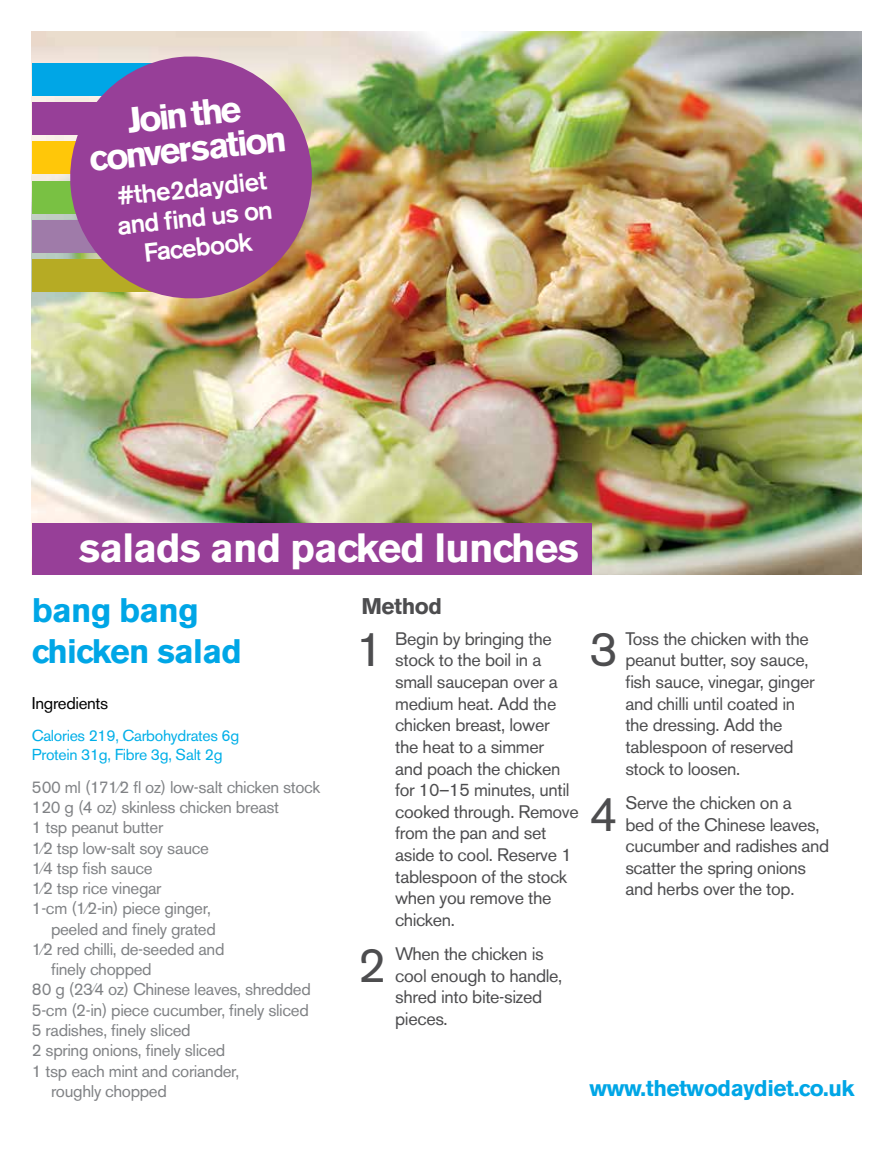
<style>
.page{position:relative;width:893px;height:1149px;background:#fff}
.page>*{position:absolute;margin:0;border:0;box-sizing:border-box;transform-origin:0 0}
.t1{font:48.6px "Akzidenz Grotesk BE";color:#4d4d4f}
.t2{font:700 40.5px "Akzidenz Grotesk BE";letter-spacing:-.02em;color:#fff}
.t3{font:700 35.77px/34.2px "Akzidenz Grotesk BE";color:#fff;text-align:center}
.t4{font:700 33.75px/40.5px "Akzidenz Grotesk BE";letter-spacing:-.02em;color:#00a6e6}
.t5{font:500 26.1px/29.5px "Akzidenz Grotesk BE";color:#fff;text-align:center}
.t6{font:700 22.5px "Akzidenz Grotesk BE";letter-spacing:-.02em;color:#00a6e6}
.t7{font:700 22.5px "Akzidenz Grotesk BE";letter-spacing:-.02em;color:#4d4d4f}
.t8{font:18px/21.6px "Akzidenz Grotesk BE";letter-spacing:-.02em;color:#4d4d4f}
.t9{font:16.88px "Akzidenz Grotesk BE";letter-spacing:-.02em;color:#808285}
.t10{font:16.88px "Akzidenz Grotesk BE";letter-spacing:-.02em;color:#000}
.t11{font:15.75px/18.9px "Akzidenz Grotesk BE";letter-spacing:-.02em;color:#00afe8}
</style>
<div class="page">
<img style="left:32px;top:32px;width:829px;height:542px">
<div style="left:32px;top:523px;width:560px;height:51px;background:#973f98"></div>
<div style="left:32px;top:63px;width:162px;height:32px;background:#00a6e6"></div>
<div style="left:32px;top:102px;width:162px;height:33px;background:#973f98"></div>
<div style="left:32px;top:141px;width:162px;height:33px;background:#ffc709"></div>
<div style="left:32px;top:181px;width:162px;height:32px;background:#79c143"></div>
<div style="left:32px;top:220px;width:162px;height:32px;background:#9f7ba9"></div>
<div style="left:32px;top:259px;width:162px;height:33px;background:#b6ab24"></div>
<svg style="left:64px;top:50px;width:254px;height:254px;background:#a06197"></svg>
<h3 class="t3" style="left:84px;top:108px;width:200px;rotate:-6deg">Join the conversation</h3>
<h3 class="t5" style="left:113px;top:181px;width:157px;rotate:-6deg">#the2daydiet and fi nd us on<br>Facebook</h3>
<h2 class="t2" style="left:79px;top:524px;width:501px">salads and packed lunches</h2>
<h3 class="t4" style="left:32px;top:590px;width:211px">bang bang chicken salad</h3>
<p class="t10" style="left:32px;top:693px;width:78px">Ingredients</p>
<p class="t11" style="left:32px;top:725px;width:209px">Calories 219, Carbohydrates 6g<br>Protein 31g, Fibre 3g, Salt 2g</p>
<p class="t9" style="left:32px;top:776px;width:290px">500 ml (171⁄2 fl oz) low-salt chicken stock</p>
<p class="t9" style="left:32px;top:796px;width:249px">120 g (4 oz) skinless chicken breast</p>
<p class="t9" style="left:32px;top:817px;width:133px">1 tsp peanut butter</p>
<p class="t9" style="left:32px;top:837px;width:179px">1⁄2 tsp low-salt soy sauce</p>
<p class="t9" style="left:32px;top:857px;width:122px">1⁄4 tsp fish sauce</p>
<p class="t9" style="left:32px;top:877px;width:131px">1⁄2 tsp rice vinegar</p>
<p class="t9" style="left:32px;top:898px;width:180px">1-cm (1⁄2-in) piece ginger,</p>
<p class="t9" style="left:51px;top:918px;width:166px">peeled and finely grated</p>
<p class="t9" style="left:32px;top:938px;width:194px">1⁄2 red chilli, de-seeded and</p>
<p class="t9" style="left:51px;top:958px;width:102px">finely chopped</p>
<p class="t9" style="left:32px;top:979px;width:280px">80 g (23⁄4 oz) Chinese leaves, shredded</p>
<p class="t9" style="left:32px;top:999px;width:278px">5-cm (2-in) piece cucumber, finely sliced</p>
<p class="t9" style="left:32px;top:1019px;width:160px">5 radishes, finely sliced</p>
<p class="t9" style="left:32px;top:1039px;width:195px">2 spring onions, finely sliced</p>
<p class="t9" style="left:32px;top:1060px;width:209px">1 tsp each mint and coriander,</p>
<p class="t9" style="left:51px;top:1080px;width:117px">roughly chopped</p>
<p class="t7" style="left:361px;top:592px;width:82px">Method</p>
<h1 class="t1" style="left:356px;top:620px;width:30px">1</h1>
<p class="t8" style="left:395px;top:627px;width:185px">Begin by bringing the stock to the boil in a small saucepan over a medium heat. Add the chicken breast, lower<br>the heat to a simmer<br>and poach the chicken for 10–15 minutes, until cooked through. Remove from the pan and set aside to cool. Reserve 1 tablespoon of the stock when you remove the chicken.</p>
<h1 class="t1" style="left:358px;top:935px;width:30px">2</h1>
<p class="t8" style="left:395px;top:942px;width:169px">When the chicken is cool enough to handle, shred into bite-sized pieces.</p>
<h1 class="t1" style="left:590px;top:620px;width:30px">3</h1>
<p class="t8" style="left:625px;top:627px;width:191px">Toss the chicken with the peanut butter, soy sauce, fish sauce, vinegar, ginger and chilli until coated in the dressing. Add the tablespoon of reserved stock to loosen.</p>
<h1 class="t1" style="left:590px;top:784px;width:30px">4</h1>
<p class="t8" style="left:625px;top:791px;width:205px">Serve the chicken on a<br>bed of the Chinese leaves, cucumber and radishes and scatter the spring onions and herbs over the top.</p>
<p class="t6" style="left:589px;top:1074px;width:267px">www.thetwodaydiet.co.uk</p>
</div>
